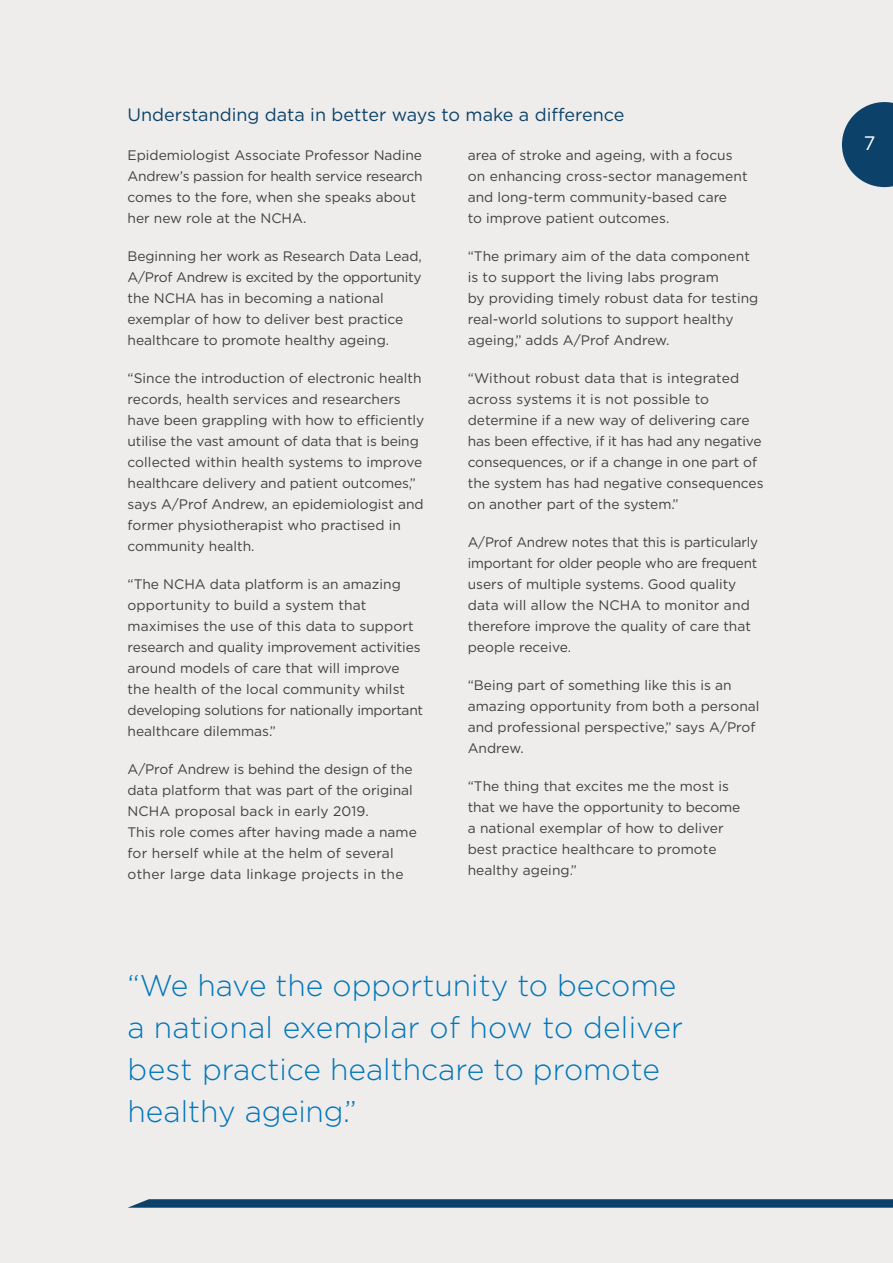
<style>
.page{position:relative;width:893px;height:1263px;background:#efedeb}
.page>*{position:absolute;margin:0;border:0;box-sizing:border-box;transform-origin:0 0}
.t1{font:300 30px/42px "Gotham";color:#0076bb}
.t2{font:19.5px "Gotham";color:#fff}
.t3{font:18px "Gotham";color:#0c426a}
.t4{font:13.8px/21px "Gotham";color:#414042}
</style>
<div class="page">
<svg style="left:842px;top:102px;width:51px;height:85px"></svg>
<svg style="left:128px;top:1199px;width:765px;height:9px;background:#1b4d72"></svg>
<h3 class="t3" style="left:128px;top:103px;width:498px">Understanding data in better ways to make a difference</h3>
<p class="t4" style="left:128px;top:144px;width:297px">Epidemiologist Associate Professor Nadine Andrew’s passion for health service research comes to the fore, when she speaks about her new role at the NCHA.</p>
<p class="t4" style="left:128px;top:245px;width:296px">Beginning her work as Research Data Lead, A/Prof Andrew is excited by the opportunity the NCHA has in becoming a national exemplar of how to deliver best practice healthcare to promote healthy ageing.</p>
<p class="t4" style="left:128px;top:367px;width:298px">“Since the introduction of electronic health records, health services and researchers have been grappling with how to efficiently utilise the vast amount of data that is being collected within health systems to improve healthcare delivery and patient outcomes,” says A/Prof Andrew, an epidemiologist and former physiotherapist who practised in community health.</p>
<p class="t4" style="left:128px;top:573px;width:297px">“The NCHA data platform is an amazing opportunity to build a system that maximises the use of this data to support research and quality improvement activities around models of care that will improve the health of the local community whilst developing solutions for nationally important healthcare dilemmas.”</p>
<p class="t4" style="left:128px;top:758px;width:291px">A/Prof Andrew is behind the design of the data platform that was part of the original NCHA proposal back in early 2019.<br>This role comes after having made a name for herself while at the helm of several other large data linkage projects in the</p>
<p class="t4" style="left:468px;top:144px;width:281px">area of stroke and ageing, with a focus on enhancing cross-sector management and long-term community-based care<br>to improve patient outcomes.</p>
<p class="t4" style="left:468px;top:245px;width:292px">“The primary aim of the data component is to support the living labs program<br>by providing timely robust data for testing real-world solutions to support healthy ageing,” adds A/Prof Andrew.</p>
<p class="t4" style="left:468px;top:367px;width:297px">“Without robust data that is integrated across systems it is not possible to determine if a new way of delivering care has been effective, if it has had any negative consequences, or if a change in one part of the system has had negative consequences on another part of the system.”</p>
<p class="t4" style="left:468px;top:531px;width:292px">A/Prof Andrew notes that this is particularly important for older people who are frequent users of multiple systems. Good quality data will allow the NCHA to monitor and therefore improve the quality of care that people receive.</p>
<p class="t4" style="left:468px;top:674px;width:293px">“Being part of something like this is an amazing opportunity from both a personal and professional perspective,” says A/Prof Andrew.</p>
<p class="t4" style="left:468px;top:775px;width:274px">“The thing that excites me the most is that we have the opportunity to become a national exemplar of how to deliver best practice healthcare to promote healthy ageing.”</p>
<h1 class="t1" style="left:128px;top:963px;width:557px">“We have the opportunity to become a national exemplar of how to deliver best practice healthcare to promote healthy ageing.”</h1>
<h2 class="t2" style="left:864px;top:131px;width:13px">7</h2>
</div>
